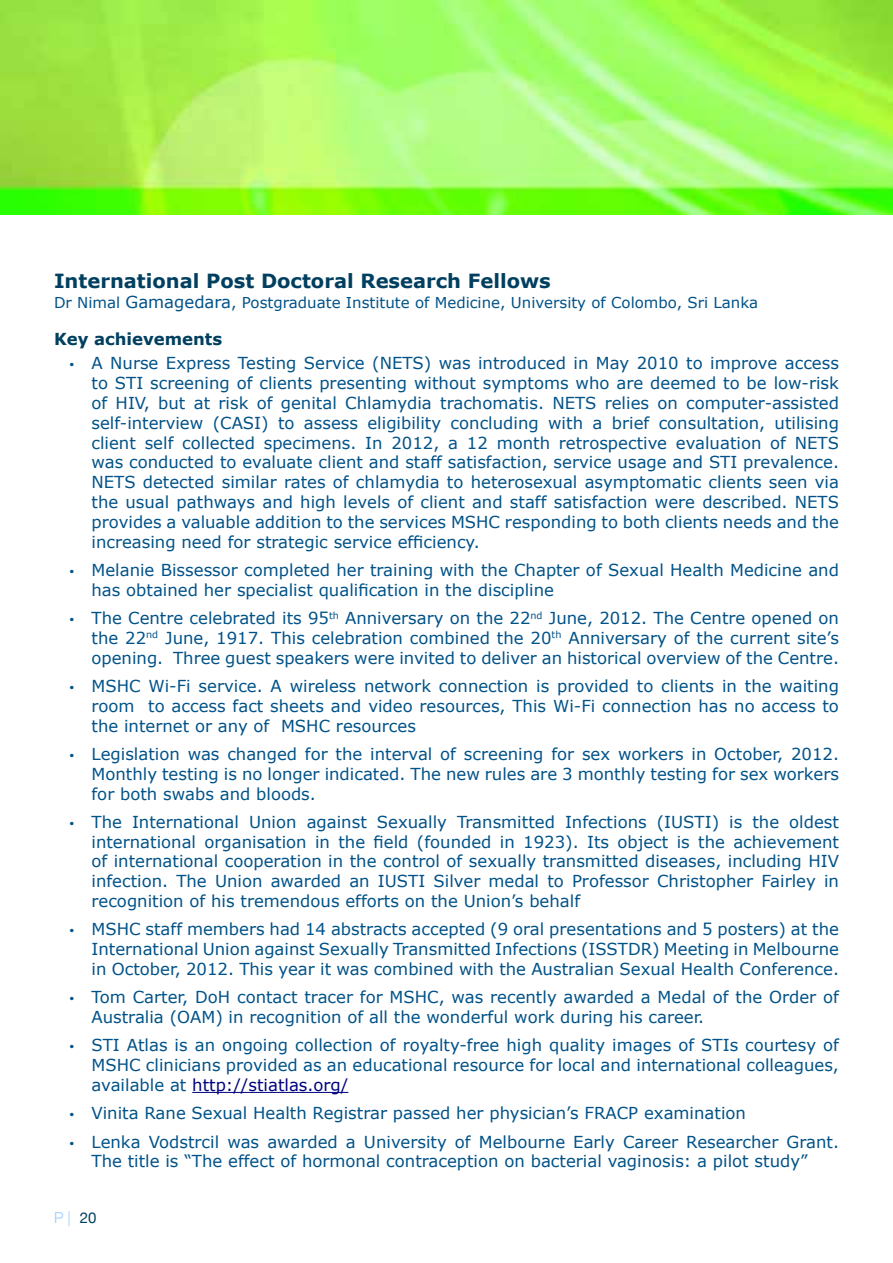
<style>
.page{position:relative;width:893px;height:1263px;background:#fff}
.page>*{position:absolute;margin:0;border:0;box-sizing:border-box;transform-origin:0 0}
.t1{font:700 19.5px "Verdana";color:#003f5f}
.t2{font:16.5px/19.8px "Verdana";color:#005288;text-align:justify}
.t3{font:700 16.5px "Verdana";color:#003f5f}
.t4{font:15px "Verdana";color:#005288}
.t5{font:300 15px "Helvetica Neue";color:#9cf}
.s1{font-size:16.5px}
.s2{color:#000080}
.s3{font-weight:400;color:#003f5f}
</style>
<div class="page">
<img style="left:0;top:0;width:893px;height:214px">
<hr style="left:192px;top:1092px;width:156px;height:1px;background:#000080">
<p class="t1" style="left:54px;top:268px;width:498px">International Post Doctoral Research Fellows</p>
<p class="t4" style="left:54px;top:293px;width:706px">Dr Nimal <span class="s1">Gamagedara</span>, Postgraduate Institute of Medicine, University of Colombo, Sri Lanka</p>
<p class="t3" style="left:54px;top:329px;width:170px">Key achievements</p>
<p class="t2" style="left:92px;top:354px;width:749px;text-indent:-22px">• A Nurse Express Testing Service (NETS) was introduced in May 2010 to improve access to STI screening of clients presenting without symptoms who are deemed to be low-risk of HIV, but at risk of genital Chlamydia trachomatis. NETS relies on computer-assisted self-interview (CASI) to assess eligibility concluding with a brief consultation, utilising client self collected specimens. In 2012, a 12 month retrospective evaluation of NETS was conducted to evaluate client and staff satisfaction, service usage and STI prevalence.<br>NETS detected similar rates of chlamydia to heterosexual asymptomatic clients seen via the usual pathways and high levels of client and staff satisfaction were described. NETS provides a valuable addition to the services MSHC responding to both clients needs and the increasing need for strategic service efficiency.</p>
<p class="t2" style="left:92px;top:560px;width:749px;text-indent:-22px">• Melanie Bissessor completed her training with the Chapter of Sexual Health Medicine and has obtained her specialist qualification in the discipline</p>
<p class="t2" style="left:91px;top:608px;width:749px;text-indent:-22px">• The Centre celebrated its 95<sup>th</sup> Anniversary on the 22<sup>nd</sup> June, 2012. The Centre opened on the 22<sup>nd</sup> June, 1917. This celebration combined the 20<sup>th</sup> Anniversary of the current site’s opening. Three guest speakers were invited to deliver an historical overview of the Centre.</p>
<p class="t2" style="left:92px;top:676px;width:749px;text-indent:-22px">• MSHC Wi-Fi service. A wireless network connection is provided to clients in the waiting room to access fact sheets and video resources, This Wi-Fi connection has no access to the internet or any of MSHC resources</p>
<p class="t2" style="left:92px;top:744px;width:749px;text-indent:-22px">• Legislation was changed for the interval of screening for sex workers in October, 2012.<br>Monthly testing is no longer indicated. The new rules are 3 monthly testing for sex workers for both swabs and bloods.</p>
<p class="t2" style="left:92px;top:812px;width:749px;text-indent:-22px">• The International Union against Sexually Transmitted Infections (IUSTI) is the oldest international organisation in the field (founded in 1923). Its object is the achievement of international cooperation in the control of sexually transmitted diseases, including HIV infection. The Union awarded an IUSTI Silver medal to Professor Christopher Fairley in recognition of his tremendous efforts on the Union’s behalf</p>
<p class="t2" style="left:92px;top:920px;width:749px;text-indent:-22px">• MSHC staff members had 14 abstracts accepted (9 oral presentations and 5 posters) at the International Union against Sexually Transmitted Infections (ISSTDR) Meeting in Melbourne in October, 2012. This year it was combined with the Australian Sexual Health Conference.</p>
<p class="t2" style="left:92px;top:987px;width:749px;text-indent:-22px">• Tom Carter, DoH contact tracer for MSHC, was recently awarded a Medal of the Order of<br>Australia (OAM) in recognition of all the wonderful work during his career.</p>
<p class="t2" style="left:92px;top:1036px;width:749px;text-indent:-22px">• STI Atlas is an ongoing collection of royalty-free high quality images of STIs courtesy of MSHC clinicians provided as an educational resource for local and international colleagues, available at <span class="s2">http://stiatlas.org/</span></p>
<p class="t2" style="left:69px;top:1103px;width:678px">• Vinita Rane Sexual Health Registrar passed her physician’s FRACP examination</p>
<p class="t2" style="left:69px;top:1132px;width:771px;text-align:center">• Lenka Vodstrcil was awarded a University of Melbourne Early Career Researcher Grant.<br>The title is “The effect of hormonal contraception on bacterial vaginosis: a pilot study”</p>
<p class="t5" style="left:54px;top:1206px;width:44px">P | <span class="s3">20</span></p>
</div>
